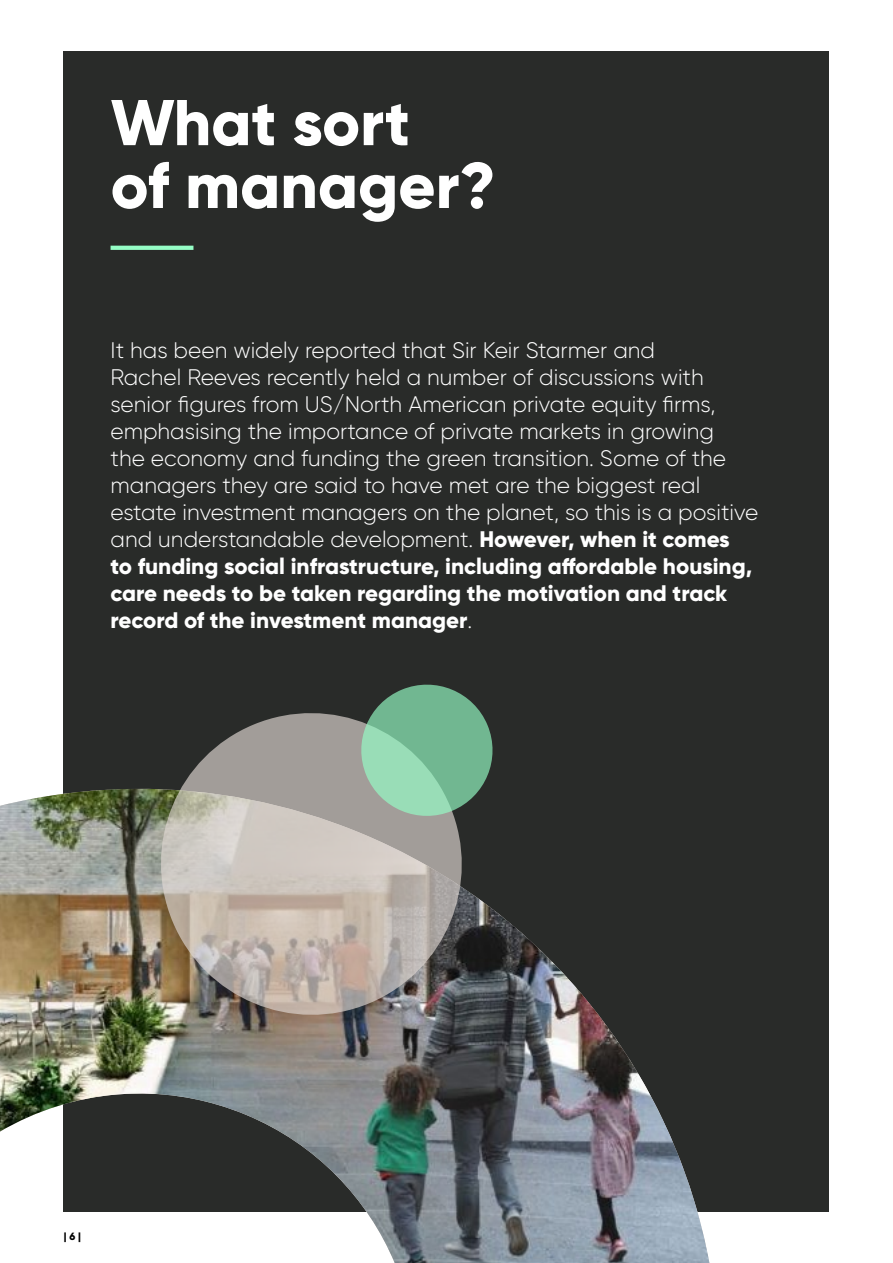
<style>
.page{position:relative;width:893px;height:1263px;background:#fff}
.page>*{position:absolute;margin:0;border:0;box-sizing:border-box;transform-origin:0 0}
.Main_Header{font:800 64.5px/62.8px "Gilroy";color:#fff}
.Stand_First{font:300 22.5px/27px "Gilroy";color:#fff}
.t1{font:800 10.5px "Gilroy";color:#000}
.s1{font-weight:800}
</style>
<div class="page">
<div style="left:64px;top:51px;width:765px;height:1161px;background:#292b29"></div>
<svg style="left:111px;top:246px;width:82px;height:4px"></svg>
<img style="left:0;top:789px;width:709px;height:474px">
<img style="left:141px;top:713px;width:341px;height:322px">
<svg style="left:352px;top:684px;width:149px;height:141px"></svg>
<p class="Main_Header" style="left:111px;top:91px;width:387px">What sort<br>of manager?</p>
<p class="Stand_First" style="left:111px;top:337px;width:649px">It has been widely reported that Sir Keir Starmer and<br>Rachel Reeves recently held a number of discussions with senior figures from US/North American private equity firms, emphasising the importance of private markets in growing<br>the economy and funding the green transition. Some of the managers they are said to have met are the biggest real estate investment managers on the planet, so this is a positive and understandable development. <span class="s1">However, when it comes<br>to funding social infrastructure, including affordable housing, care needs to be taken regarding the motivation and track record of the investment manager</span>.</p>
<p class="t1" style="left:64px;top:1230px;width:19px">| 6 |</p>
</div>
